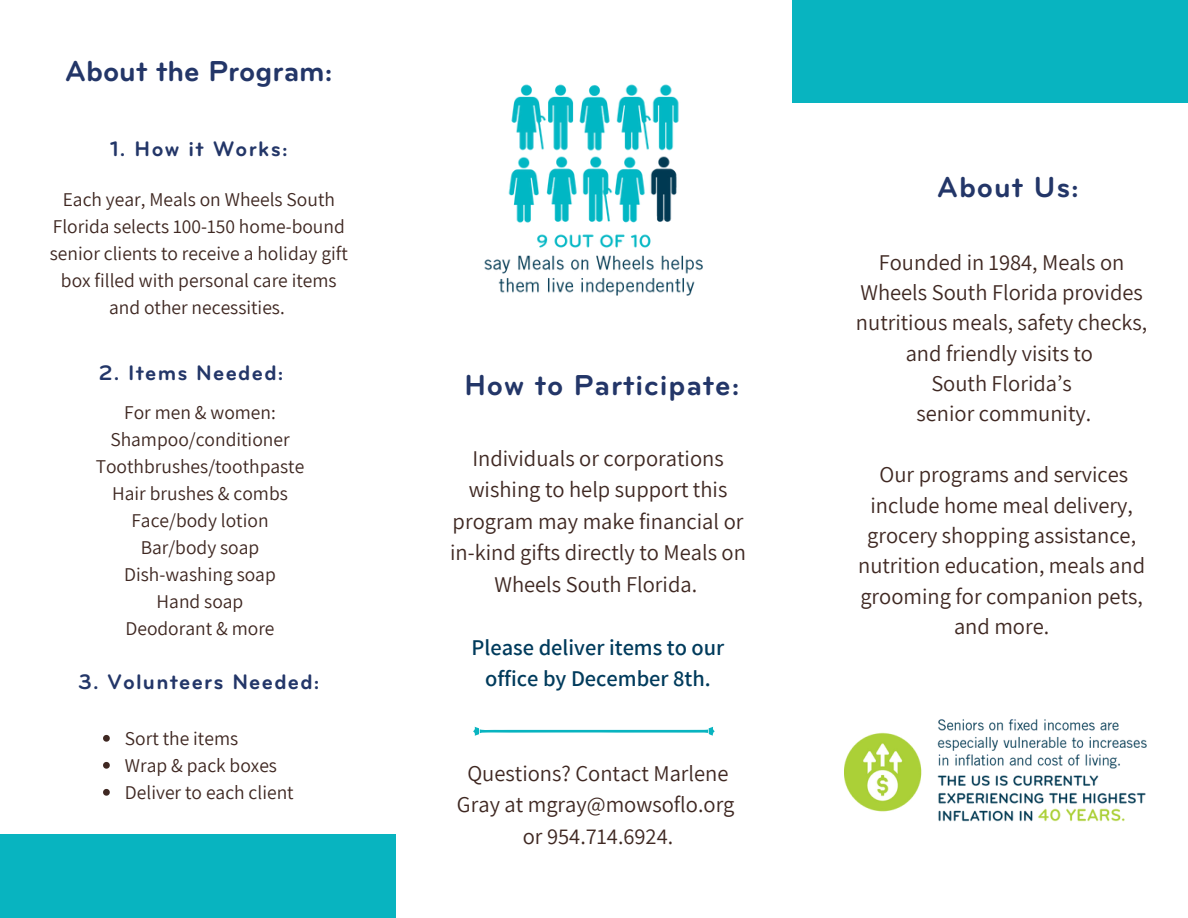
<style>
.page{position:relative;width:1188px;height:918px;background:#fff}
.page>*{position:absolute;margin:0;border:0;box-sizing:border-box;transform-origin:0 0}
.t1{font:700 30px "Bryant";letter-spacing:.03em;color:#233668}
.t2{font:700 30px "Bryant";color:#233668}
.t3{font:22.5px/30.3px "Assistant";color:#3f2822;text-align:center}
.t4{font:600 22.5px/31.5px "Assistant";color:#003b5c;text-align:center}
.t5{font:700 21.75px "Bryant";letter-spacing:.055em;color:#233668}
.t6{font:19.5px/27px "Assistant";color:#3f2822;text-align:center}
</style>
<div class="page">
<div style="left:0;top:834px;width:396px;height:84px;background:#08b4c0"></div>
<div style="left:792px;top:0;width:396px;height:103px;background:#08b4c0"></div>
<img style="left:484px;top:84px;width:219px;height:212px">
<svg style="left:473px;top:727px;width:242px;height:9px"></svg>
<img style="left:844px;top:719px;width:303px;height:103px">
<svg style="left:103px;top:735px;width:7px;height:7px"></svg>
<svg style="left:103px;top:762px;width:7px;height:7px"></svg>
<svg style="left:103px;top:789px;width:7px;height:7px"></svg>
<p class="t2" style="left:65px;top:59px;width:269px">About the Program:</p>
<p class="t5" style="left:110px;top:140px;width:179px">1. How it Works:</p>
<p class="t6" style="left:50px;top:185px;width:299px">Each year, Meals on Wheels South Florida selects 100-150 home-bound senior clients to receive a holiday gift box filled with personal care items and other necessities.</p>
<p class="t5" style="left:99px;top:363px;width:186px">2. Items Needed:</p>
<p class="t6" style="left:124px;top:398px;width:153px">For men &amp; women:</p>
<p class="t6" style="left:110px;top:425px;width:181px">Shampoo/conditioner</p>
<p class="t6" style="left:96px;top:452px;width:210px">Toothbrushes/toothpaste</p>
<p class="t6" style="left:112px;top:479px;width:177px">Hair brushes &amp; combs</p>
<p class="t6" style="left:131px;top:506px;width:139px">Face/body lotion</p>
<p class="t6" style="left:141px;top:533px;width:120px">Bar/body soap</p>
<p class="t6" style="left:124px;top:560px;width:153px">Dish-washing soap</p>
<p class="t6" style="left:157px;top:587px;width:88px">Hand soap</p>
<p class="t6" style="left:125px;top:614px;width:151px">Deodorant &amp; more</p>
<p class="t5" style="left:78px;top:673px;width:243px">3. Volunteers Needed:</p>
<p class="t6" style="left:125px;top:724px;width:115px">Sort the items</p>
<p class="t6" style="left:125px;top:751px;width:154px">Wrap &amp; pack boxes</p>
<p class="t6" style="left:125px;top:778px;width:170px">Deliver to each client</p>
<p class="t1" style="left:464px;top:372px;width:277px">How to Participate:</p>
<p class="t3" style="left:450px;top:442px;width:297px;line-height:31.5px">Individuals or corporations wishing to help support this program may make financial or in-kind gifts directly to Meals on<br>Wheels South Florida.</p>
<p class="t4" style="left:472px;top:631px;width:254px">Please deliver items to our office by December 8th.</p>
<p class="t3" style="left:457px;top:757px;width:279px;line-height:31.5px">Questions? Contact Marlene<br>Gray at mgray@mowsoflo.org</p>
<p class="t3" style="left:523px;top:820px;width:152px">or 954.714.6924.</p>
<p class="t1" style="left:937px;top:175px;width:143px">About Us:</p>
<p class="t3" style="left:856px;top:246px;width:293px">Founded in 1984, Meals on<br>Wheels South Florida provides nutritious meals, safety checks, and friendly visits to</p>
<p class="t3" style="left:931px;top:368px;width:142px">South Florida’s</p>
<p class="t3" style="left:917px;top:398px;width:176px">senior community.</p>
<p class="t3" style="left:858px;top:459px;width:289px">Our programs and services include home meal delivery, grocery shopping assistance, nutrition education, meals and grooming for companion pets, and more.</p>
</div>
